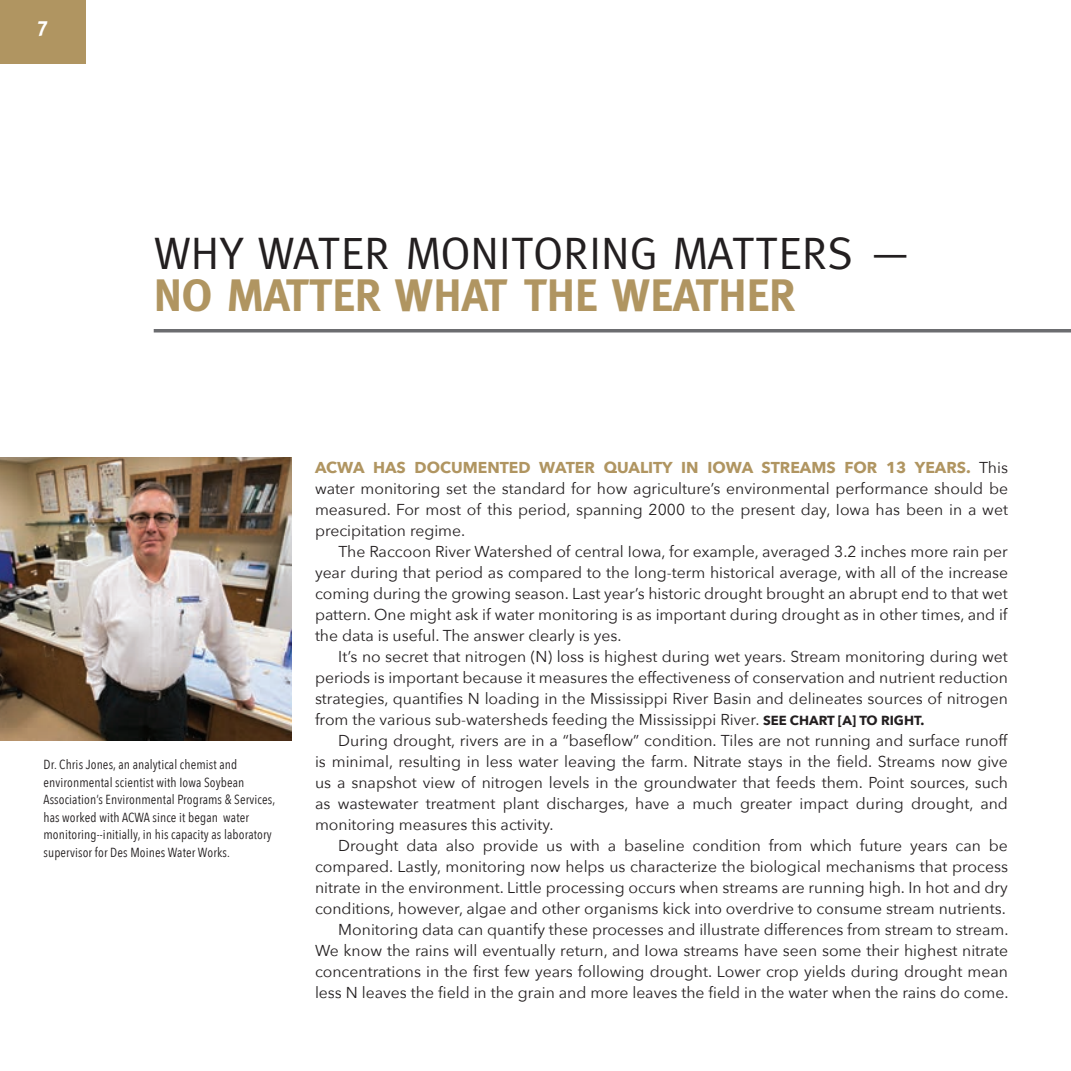
<style>
.page{position:relative;width:1071px;height:1071px;background:#fff}
.page>*{position:absolute;margin:0;border:0;box-sizing:border-box;transform-origin:0 0}
.t1{font:45.5px "Meta";color:#231f20}
.t2{font:700 45.5px "Meta";color:#b09561}
.t3{font:700 21px "Meta";color:#fff}
.Body{font:15.75px/21px "Avenir Next";color:#231f20;text-align:justify}
.t4{font:13.12px/17.5px "Avenir Next Condensed";letter-spacing:.01em;color:#231f20}
.s1{font-weight:700;color:#b09561}
.s2{font-weight:700;font-size:13.12px}
</style>
<div class="page">
<div style="left:0;top:0;width:86px;height:64px;background:#b09561"></div>
<img style="left:0;top:457px;width:291px;height:284px">
<svg style="left:154px;top:329px;width:917px;height:4px;background:#7e7f81"></svg>
<p class="t3" style="left:37px;top:13px;width:13px">7</p>
<p class="t1" style="left:154px;top:227px;width:760px">WHY WATER MONITORING MATTERS —</p>
<p class="t2" style="left:154px;top:269px;width:643px">NO MATTER WHAT THE WEATHER</p>
<p class="t4" style="left:43px;top:756px;width:233px">Dr. Chris Jones, an analytical chemist and environmental scientist with Iowa Soybean Association’s Environmental Programs &amp; Services, has worked with ACWA since it began water monitoring--initially, in his capacity as laboratory supervisor for Des Moines Water Works.</p>
<p class="Body" style="left:315px;top:457px;width:695px"><span class="s1">ACWA HAS DOCUMENTED WATER QUALITY IN IOWA STREAMS FOR 13 YEARS.</span> This water monitoring set the standard for how agriculture’s environmental performance should be measured. For most of this period, spanning 2000 to the present day, Iowa has been in a wet precipitation regime.</p>
<p class="Body" style="left:315px;top:541px;width:695px;text-indent:24px">The Raccoon River Watershed of central Iowa, for example, averaged 3.2 inches more rain per year during that period as compared to the long-term historical average, with all of the increase coming during the growing season. Last year’s historic drought brought an abrupt end to that wet pattern. One might ask if water monitoring is as important during drought as in other times, and if the data is useful. The answer clearly is yes.</p>
<p class="Body" style="left:315px;top:646px;width:695px;text-indent:23px">It’s no secret that nitrogen (N) loss is highest during wet years. Stream monitoring during wet periods is important because it measures the effectiveness of conservation and nutrient reduction strategies, quantifies N loading in the Mississippi River Basin and delineates sources of nitrogen from the various sub-watersheds feeding the Mississippi River. <span class="s2">SEE CHART [A] TO RIGHT.</span></p>
<p class="Body" style="left:315px;top:730px;width:694px;text-indent:23px">During drought, rivers are in a “baseflow” condition. Tiles are not running and surface runoff is minimal, resulting in less water leaving the farm. Nitrate stays in the field. Streams now give us a snapshot view of nitrogen levels in the groundwater that feeds them. Point sources, such as wastewater treatment plant discharges, have a much greater impact during drought, and monitoring measures this activity.</p>
<p class="Body" style="left:315px;top:835px;width:695px;text-indent:23px">Drought data also provide us with a baseline condition from which future years can be compared. Lastly, monitoring now helps us characterize the biological mechanisms that process nitrate in the environment. Little processing occurs when streams are running high. In hot and dry conditions, however, algae and other organisms kick into overdrive to consume stream nutrients.</p>
<p class="Body" style="left:315px;top:919px;width:695px;text-indent:23px">Monitoring data can quantify these processes and illustrate differences from stream to stream.<br>We know the rains will eventually return, and Iowa streams have seen some their highest nitrate concentrations in the first few years following drought. Lower crop yields during drought mean less N leaves the field in the grain and more leaves the field in the water when the rains do come.</p>
</div>
